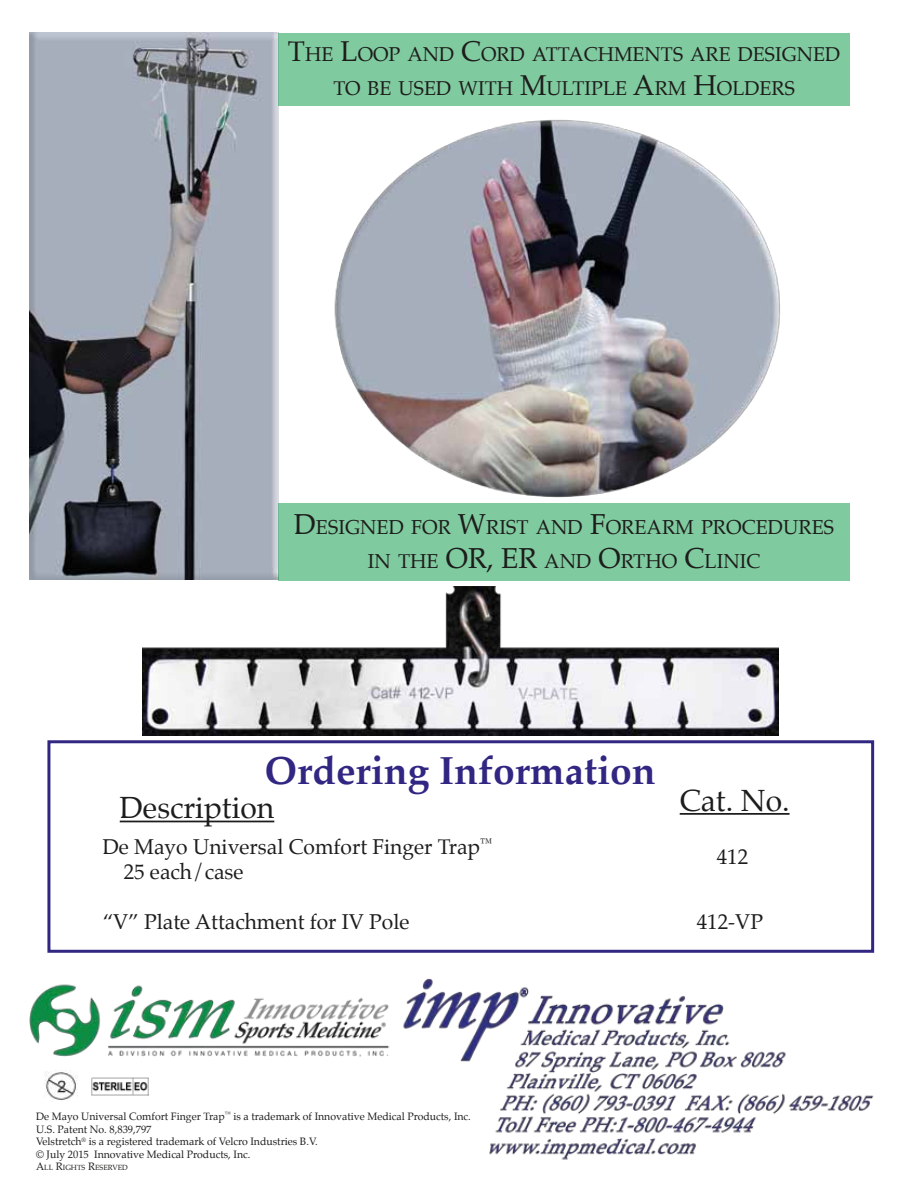
<style>
.page{position:relative;width:918px;height:1188px;background:#fff}
.page>*{position:absolute;margin:0;border:0;box-sizing:border-box;transform-origin:0 0}
.t1{font:700 39px "Palatino";color:#312783}
.t2{font:30px "Palatino";color:#1d1d1b}
.t3{font:21px/25.2px "Palatino";color:#1d1d1b}
.t4{font:19.8px/33.9px "Palatino";color:#1d1d1b;text-align:center}
.t5{font:19.65px/33.8px "Palatino";color:#1d1d1b;text-align:center}
.t6{font:10.5px/12.6px "Palatino";color:#1d1d1b}
.t7{font:7.35px "Palatino";color:#1d1d1b}
.s1{font-size:28.05px}
.s2{font-size:28.35px}
.s3{font-size:10.5px}
</style>
<div class="page">
<img style="left:403px;top:978px;width:471px;height:182px">
<img style="left:29px;top:984px;width:360px;height:73px">
<img style="left:44px;top:1070px;width:33px;height:30px">
<img style="left:91px;top:1077px;width:58px;height:19px">
<div style="left:47px;top:740px;width:827px;height:213px;border:3px solid #312783"></div>
<hr style="left:120px;top:821px;width:154px;height:1px;background:#1d1d1b">
<hr style="left:680px;top:813px;width:110px;height:2px;background:#1d1d1b">
<img style="left:30px;top:33px;width:249px;height:546px">
<img style="left:258px;top:115px;width:522px;height:382px">
<img style="left:143px;top:586px;width:636px;height:150px">
<div style="left:279px;top:33px;width:571px;height:72px;background:#80caa0"></div>
<div style="left:279px;top:503px;width:571px;height:77px;background:#80caa0"></div>
<h3 class="t5" style="left:288px;top:38px;width:554px"><span class="s1">T</span>HE <span class="s1">L</span>OOP AND <span class="s1">C</span>ORD ATTACHMENTS ARE DESIGNED<br>TO BE USED WITH <span class="s1">M</span>ULTIPLE <span class="s1">A</span>RM <span class="s1">H</span>OLDERS</h3>
<h3 class="t4" style="left:294px;top:511px;width:542px"><span class="s2">D</span>ESIGNED FOR <span class="s2">W</span>RIST AND <span class="s2">F</span>OREARM PROCEDURES<br>IN THE <span class="s2">OR, ER</span> AND <span class="s2">O</span>RTHO <span class="s2">C</span>LINIC</h3>
<h1 class="t1" style="left:265px;top:737px;width:393px">Ordering Information</h1>
<h2 class="t2" style="left:120px;top:783px;width:156px">Description</h2>
<h2 class="t2" style="left:680px;top:776px;width:111px">Cat. No.</h2>
<h3 class="t3" style="left:124px;top:834px;width:370px;text-indent:-21px">De Mayo Universal Comfort Finger Trap<sup>™<br></sup>25 each/case</h3>
<h3 class="t3" style="left:103px;top:909px;width:308px">“V” Plate Attachment for IV Pole</h3>
<h3 class="t3" style="left:697px;top:909px;width:68px">412-VP</h3>
<h3 class="t3" style="left:717px;top:844px;width:33px">412</h3>
<p class="t6" style="left:36px;top:1110px;width:436px">De Mayo Universal Comfort Finger Trap<sup>™</sup> is a trademark of Innovative Medical Products, Inc.<br>U.S. Patent No. 8,839,797<br>Velstretch<sup>®</sup> is a registered trademark of Velcro Industries B.V.<br>© July 2015 Innovative Medical Products, Inc.</p>
<p class="t7" style="left:36px;top:1162px;width:93px"><span class="s3">A</span>LL <span class="s3">R</span>IGHTS <span class="s3">R</span>ESERVED</p>
</div>
